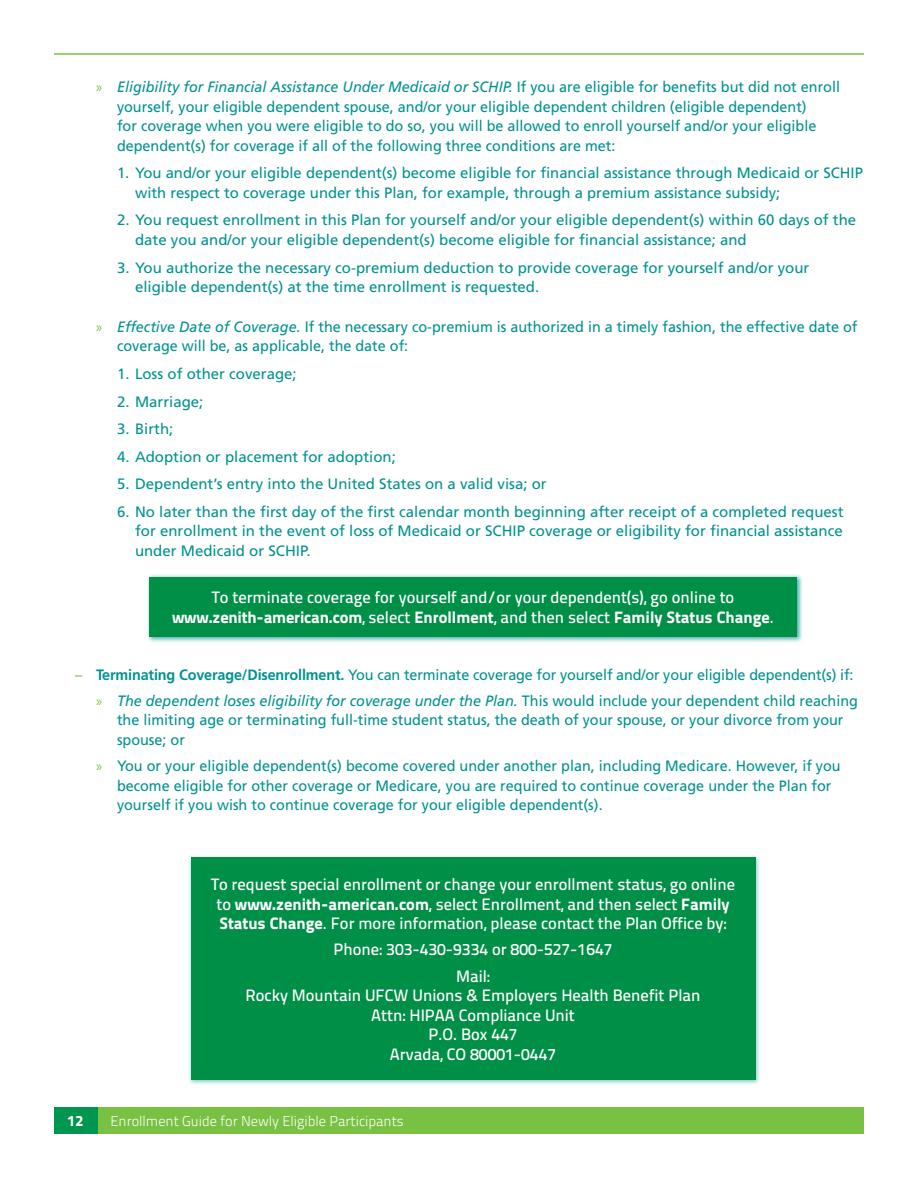
<style>
.page{position:relative;width:918px;height:1188px;background:#fff}
.page>*{position:absolute;margin:0;border:0;box-sizing:border-box;transform-origin:0 0}
.kickout{font:16.5px/19.5px "Titillium Text 14 L 600 wt";color:#fff;text-align:center}
.t1{font:15px/19.5px "Frutiger LT Std";color:#009290;scale:.96 1}
.t2{font:15px/19.5px "Frutiger LT Std";color:#009290}
.t3{font:15px "Titillium Text 14 L 999 wt";color:#fff}
.t4{font:14.25px "Titillium Text 14 L 250 wt";color:#fff}
.s1{font-family:"Myriad Pro";color:#79c142}
.s2{font-style:italic}
.s3{font-family:"Titillium Text 14 L 999 wt"}
.s4{color:#79c142}
.s5{font-weight:700}
</style>
<div class="page">
<div style="left:97px;top:1107px;width:767px;height:27px;background:#79c142"></div>
<div style="left:54px;top:1107px;width:43px;height:27px;background:#009650"></div>
<hr style="left:54px;top:53px;width:810px;height:2px;background:#79c142">
<div style="left:146px;top:574px;width:657px;height:69px;background:#009290;opacity:.75"></div>
<div style="left:149px;top:577px;width:648px;height:60px;background:#008f46"></div>
<div style="left:188px;top:854px;width:574px;height:232px;background:#009290;opacity:.5"></div>
<div style="left:191px;top:858px;width:564px;height:222px;background:#008f46"></div>
<p class="t1" style="left:117px;top:77px;width:755px;text-indent:-21px"><span class="s1">»</span> <span class="s2">Eligibility for Financial Assistance Under Medicaid or SCHIP.</span> If you are eligible for benefits but did not enroll yourself, your eligible dependent spouse, and/or your eligible dependent children (eligible dependent)<br>for coverage when you were eligible to do so, you will be allowed to enroll yourself and/or your eligible dependent(s) for coverage if all of the following three conditions are met:</p>
<p class="t2" style="left:135px;top:163px;width:729px;text-indent:-18px">1. You and/or your eligible dependent(s) become eligible for financial assistance through Medicaid or SCHIP with respect to coverage under this Plan, for example, through a premium assistance subsidy;</p>
<p class="t2" style="left:135px;top:211px;width:723px;text-indent:-18px">2. You request enrollment in this Plan for yourself and/or your eligible dependent(s) within 60 days of the date you and/or your eligible dependent(s) become eligible for financial assistance; and</p>
<p class="t2" style="left:135px;top:258px;width:676px;text-indent:-18px">3. You authorize the necessary co-premium deduction to provide coverage for yourself and/or your eligible dependent(s) at the time enrollment is requested.</p>
<p class="t1" style="left:117px;top:317px;width:773px;text-indent:-21px"><span class="s1">»</span> <span class="s2">Effective Date of Coverage.</span> If the necessary co-premium is authorized in a timely fashion, the effective date of coverage will be, as applicable, the date of:</p>
<p class="t2" style="left:117px;top:364px;width:181px">1. Loss of other coverage;</p>
<p class="t2" style="left:117px;top:392px;width:88px">2. Marriage;</p>
<p class="t2" style="left:117px;top:419px;width:58px">3. Birth;</p>
<p class="t2" style="left:117px;top:447px;width:280px">4. Adoption or placement for adoption;</p>
<p class="t2" style="left:117px;top:474px;width:431px">5. Dependent’s entry into the United States on a valid visa; or</p>
<p class="t2" style="left:135px;top:502px;width:710px;text-align:justify;text-indent:-18px">6. No later than the first day of the first calendar month beginning after receipt of a completed request for enrollment in the event of loss of Medicaid or SCHIP coverage or eligibility for financial assistance under Medicaid or SCHIP.</p>
<p class="kickout" style="left:172px;top:588px;width:603px">To terminate coverage for yourself and/or your dependent(s), go online to <span class="s3">www.zenith-american.com</span>, select <span class="s3">Enrollment</span>, and then select <span class="s3">Family Status Change</span>.</p>
<p class="t1" style="left:75px;top:665px;width:813px"><span class="s4">–</span> <span class="s5">Terminating Coverage/Disenrollment.</span> You can terminate coverage for yourself and/or your eligible dependent(s) if:</p>
<p class="t1" style="left:117px;top:691px;width:773px;text-indent:-21px"><span class="s1">»</span> <span class="s2">The dependent loses eligibility for coverage under the Plan.</span> This would include your dependent child reaching the limiting age or terminating full-time student status, the death of your spouse, or your divorce from your spouse; or</p>
<p class="t1" style="left:117px;top:756px;width:755px;text-indent:-21px"><span class="s1">»</span> You or your eligible dependent(s) become covered under another plan, including Medicare. However, if you become eligible for other coverage or Medicare, you are required to continue coverage under the Plan for yourself if you wish to continue coverage for your eligible dependent(s).</p>
<p class="kickout" style="left:211px;top:875px;width:526px">To request special enrollment or change your enrollment status, go online to <span class="s3">www.zenith-american.com</span>, select Enrollment, and then select <span class="s3">Family<br>Status Change</span>. For more information, please contact the Plan Office by:</p>
<p class="kickout" style="left:334px;top:940px;width:281px">Phone: 303-430-9334 or 800-527-1647</p>
<p class="kickout" style="left:246px;top:966px;width:456px">Mail:<br>Rocky Mountain UFCW Unions &amp; Employers Health Benefit Plan<br>Attn: HIPAA Compliance Unit<br>P.O. Box 447<br>Arvada, CO 80001-0447</p>
<p class="t3" style="left:68px;top:1112px;width:17px">12</p>
<p class="t4" style="left:110px;top:1112px;width:295px">Enrollment Guide for Newly Eligible Participants</p>
</div>
